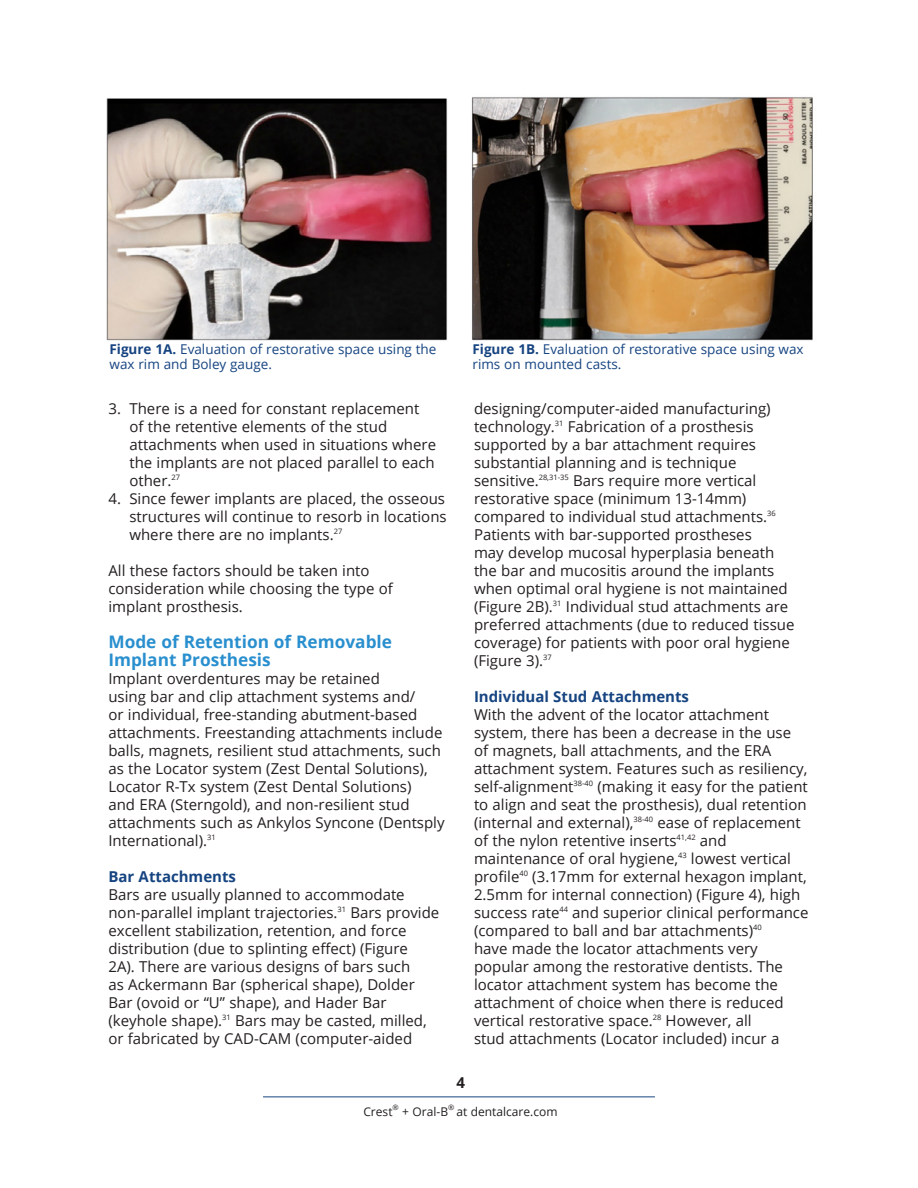
<style>
.page{position:relative;width:918px;height:1188px;background:#fff}
.page>*{position:absolute;margin:0;border:0;box-sizing:border-box;transform-origin:0 0}
.Main_Body{font:700 17.25px/18px "Open Sans";color:#298fce}
.Main_Body-2{font:15px/18px "Open Sans";color:#231f20}
.bullets{font:15px/18px "Open Sans";color:#231f20}
.Main_Body-3{font:700 15px "Open Sans";color:#164481}
.t1{font:700 15px "Open Sans";color:#231f20}
.Figure{font:13.5px/15px "Open Sans";color:#164481}
.t2{font:12px "Open Sans";color:#231f20}
.t3{font:7.5px "Open Sans";color:#231f20}
.s1{font-weight:700}
</style>
<div class="page">
<hr style="left:263px;top:1096px;width:392px;height:1px;background:#164481">
<img style="left:107px;top:98px;width:341px;height:243px">
<img style="left:471px;top:97px;width:342px;height:244px">
<p class="Figure" style="left:109px;top:341px;width:329px"><span class="s1">Figure 1A.</span> Evaluation of restorative space using the wax rim and Boley gauge.</p>
<p class="Figure" style="left:472px;top:341px;width:333px"><span class="s1">Figure 1B.</span> Evaluation of restorative space using wax rims on mounted casts.</p>
<p class="bullets" style="left:129px;top:399px;width:308px;text-indent:-21px">3. There is a need for constant replacement of the retentive elements of the stud attachments when used in situations where the implants are not placed parallel to each other.<sup>27</sup></p>
<p class="bullets" style="left:129px;top:489px;width:319px;text-align:justify;text-indent:-21px">4. Since fewer implants are placed, the osseous structures will continue to resorb in locations where there are no implants.<sup>27</sup></p>
<p class="Main_Body-2" style="left:108px;top:561px;width:286px">All these factors should be taken into consideration while choosing the type of implant prosthesis.</p>
<p class="Main_Body" style="left:108px;top:632px;width:285px">Mode of Retention of Removable<br>Implant Prosthesis</p>
<p class="Main_Body-2" style="left:108px;top:669px;width:338px">Implant overdentures may be retained<br>using bar and clip attachment systems and/<br>or individual, free-standing abutment-based attachments. Freestanding attachments include balls, magnets, resilient stud attachments, such as the Locator system (Zest Dental Solutions), Locator R-Tx system (Zest Dental Solutions)<br>and ERA (Sterngold), and non-resilient stud attachments such as Ankylos Syncone (Dentsply International).<sup>31</sup></p>
<p class="Main_Body-3" style="left:108px;top:866px;width:129px">Bar Attachments</p>
<p class="Main_Body-2" style="left:108px;top:885px;width:332px">Bars are usually planned to accommodate non-parallel implant trajectories.<sup>31</sup> Bars provide excellent stabilization, retention, and force distribution (due to splinting effect) (Figure<br>2A). There are various designs of bars such<br>as Ackermann Bar (spherical shape), Dolder Bar (ovoid or “U” shape), and Hader Bar (keyhole shape).<sup>31</sup> Bars may be casted, milled, or fabricated by CAD-CAM (computer-aided</p>
<p class="Main_Body-2" style="left:474px;top:399px;width:322px">designing/computer-aided manufacturing) technology.<sup>31</sup> Fabrication of a prosthesis supported by a bar attachment requires substantial planning and is technique sensitive.<sup>28,31-35</sup> Bars require more vertical restorative space (minimum 13‑14mm) compared to individual stud attachments.<sup>36<br></sup>Patients with bar-supported prostheses<br>may develop mucosal hyperplasia beneath the bar and mucositis around the implants when optimal oral hygiene is not maintained (Figure 2B).<sup>31</sup> Individual stud attachments are preferred attachments (due to reduced tissue coverage) for patients with poor oral hygiene (Figure 3).<sup>37</sup></p>
<p class="Main_Body-3" style="left:474px;top:686px;width:217px">Individual Stud Attachments</p>
<p class="Main_Body-2" style="left:474px;top:705px;width:336px">With the advent of the locator attachment system, there has been a decrease in the use of magnets, ball attachments, and the ERA attachment system. Features such as resiliency, self-alignment<sup>38-40</sup> (making it easy for the patient to align and seat the prosthesis), dual retention (internal and external),<sup>38-40</sup> ease of replacement of the nylon retentive inserts<sup>41,42</sup> and maintenance of oral hygiene,<sup>43</sup> lowest vertical profile<sup>40</sup> (3.17mm for external hexagon implant, 2.5mm for internal connection) (Figure 4), high success rate<sup>44</sup> and superior clinical performance (compared to ball and bar attachments)<sup>40<br></sup>have made the locator attachments very popular among the restorative dentists. The locator attachment system has become the attachment of choice when there is reduced vertical restorative space.<sup>28</sup> However, all<br>stud attachments (Locator included) incur a</p>
<p class="t1" style="left:456px;top:1072px;width:10px">4</p>
<p class="t2" style="left:363px;top:1103px;width:31px">Crest</p>
<p class="t3" style="left:393px;top:1102px;width:8px">®</p>
<p class="t2" style="left:402px;top:1103px;width:47px">+ Oral-B</p>
<p class="t3" style="left:448px;top:1102px;width:8px">®</p>
<p class="t2" style="left:457px;top:1103px;width:103px">at dentalcare.com</p>
</div>
